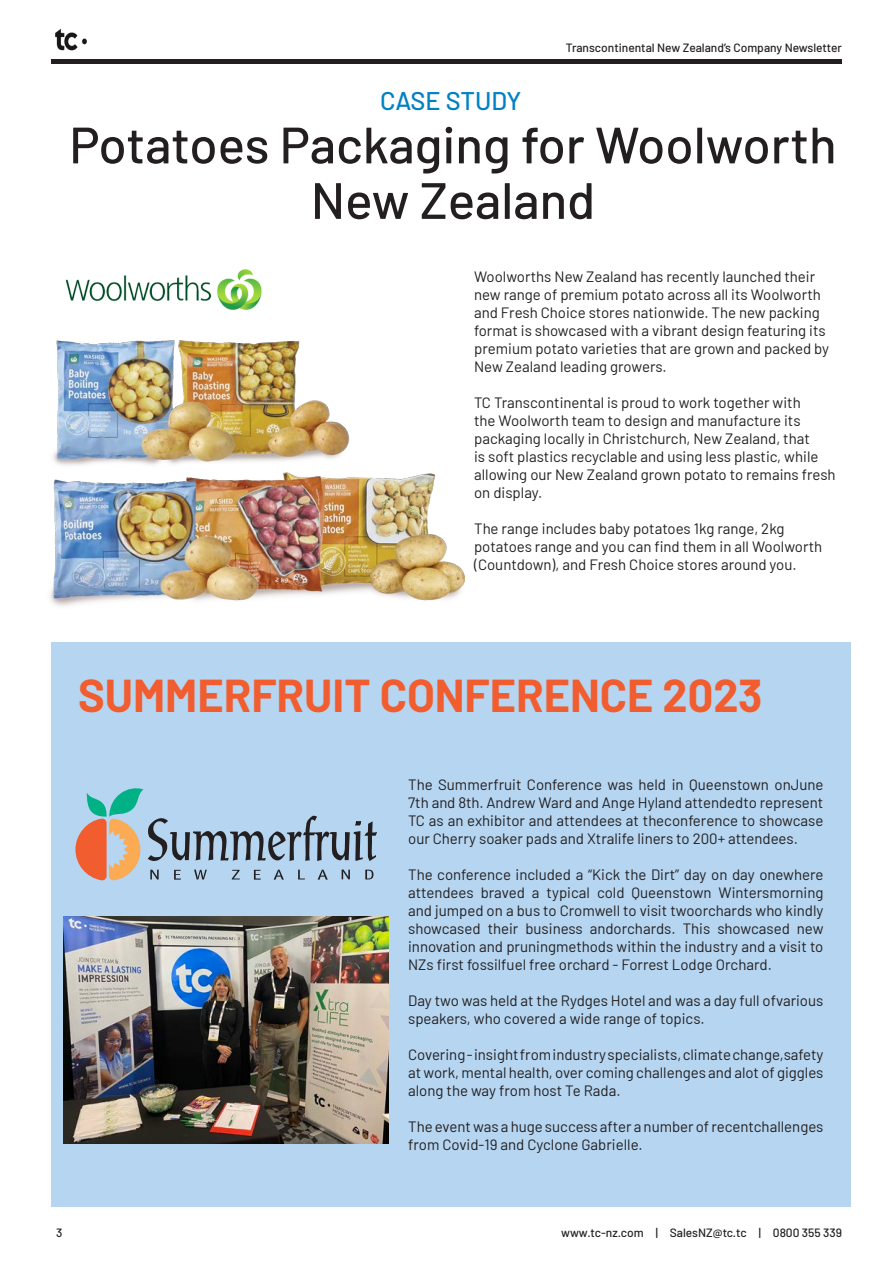
<style>
.page{position:relative;width:893px;height:1263px;background:#fff}
.page>*{position:absolute;margin:0;border:0;box-sizing:border-box;transform-origin:0 0}
.t1{font:500 51px/55.5px "Barlow";color:#231f20;text-align:center}
.t2{font:700 45px "Barlow";color:#f15d2f}
.t3{font:500 25.5px "Barlow";letter-spacing:-.005em;color:#0081c4}
.t4{font:15px/18px "Barlow";color:#231f20}
.t5{font:500 12px "Barlow";color:#231f20}
</style>
<div class="page">
<img style="left:53px;top:340px;width:297px;height:119px">
<div style="left:51px;top:642px;width:799px;height:565px;background:#b5d5f0"></div>
<hr style="left:51px;top:59px;width:791px;height:4px;background:#231f20">
<img style="left:55px;top:29px;width:32px;height:22px">
<svg style="left:75px;top:788px;width:302px;height:92px"></svg>
<img style="left:64px;top:916px;width:324px;height:227px">
<img style="left:50px;top:459px;width:414px;height:147px">
<img style="left:65px;top:269px;width:197px;height:41px">
<p class="t5" style="left:566px;top:39px;width:278px">Transcontinental New Zealand’s Company Newsletter</p>
<p class="t3" style="left:380px;top:83px;width:143px">CASE STUDY</p>
<p class="t1" style="left:69px;top:113px;width:769px">Potatoes Packaging for Woolworth<br>New Zealand</p>
<p class="t4" style="left:474px;top:267px;width:357px">Woolworths New Zealand has recently launched their new range of premium potato across all its Woolworth and Fresh Choice stores nationwide. The new packing format is showcased with a vibrant design featuring its premium potato varieties that are grown and packed by New Zealand leading growers.</p>
<p class="t4" style="left:474px;top:393px;width:363px">TC Transcontinental is proud to work together with<br>the Woolworth team to design and manufacture its packaging locally in Christchurch, New Zealand, that<br>is soft plastics recyclable and using less plastic, while allowing our New Zealand grown potato to remains fresh on display.</p>
<p class="t4" style="left:474px;top:519px;width:350px">The range includes baby potatoes 1kg range, 2kg potatoes range and you can find them in all Woolworth (Countdown), and Fresh Choice stores around you.</p>
<p class="t2" style="left:78px;top:662px;width:686px">SUMMERFRUIT CONFERENCE 2023</p>
<p class="t4" style="left:408px;top:774px;width:417px;text-align:justify">The Summerfruit Conference was held in Queenstown onJune 7th and 8th. Andrew Ward and Ange Hyland attendedto represent TC as an exhibitor and attendees at theconference to showcase our Cherry soaker pads and Xtralife liners to 200+ attendees.</p>
<p class="t4" style="left:408px;top:864px;width:417px;text-align:justify">The conference included a “Kick the Dirt” day on day onewhere attendees braved a typical cold Queenstown Wintersmorning and jumped on a bus to Cromwell to visit twoorchards who kindly showcased their business andorchards. This showcased new innovation and pruningmethods within the industry and a visit to NZs first fossilfuel free orchard - Forrest Lodge Orchard.</p>
<p class="t4" style="left:408px;top:990px;width:417px">Day two was held at the Rydges Hotel and was a day full ofvarious speakers, who covered a wide range of topics.</p>
<p class="t4" style="left:408px;top:1044px;width:417px;text-align:justify">Covering - insight from industry specialists, climate change,safety at work, mental health, over coming challenges and alot of giggles along the way from host Te Rada.</p>
<p class="t4" style="left:408px;top:1116px;width:417px">The event was a huge success after a number of recentchallenges from Covid-19 and Cyclone Gabrielle.</p>
<p class="t5" style="left:56px;top:1224px;width:8px">3</p>
<p class="t5" style="left:561px;top:1224px;width:282px">www.tc-nz.com | SalesNZ@tc.tc | 0800 355 339</p>
</div>
